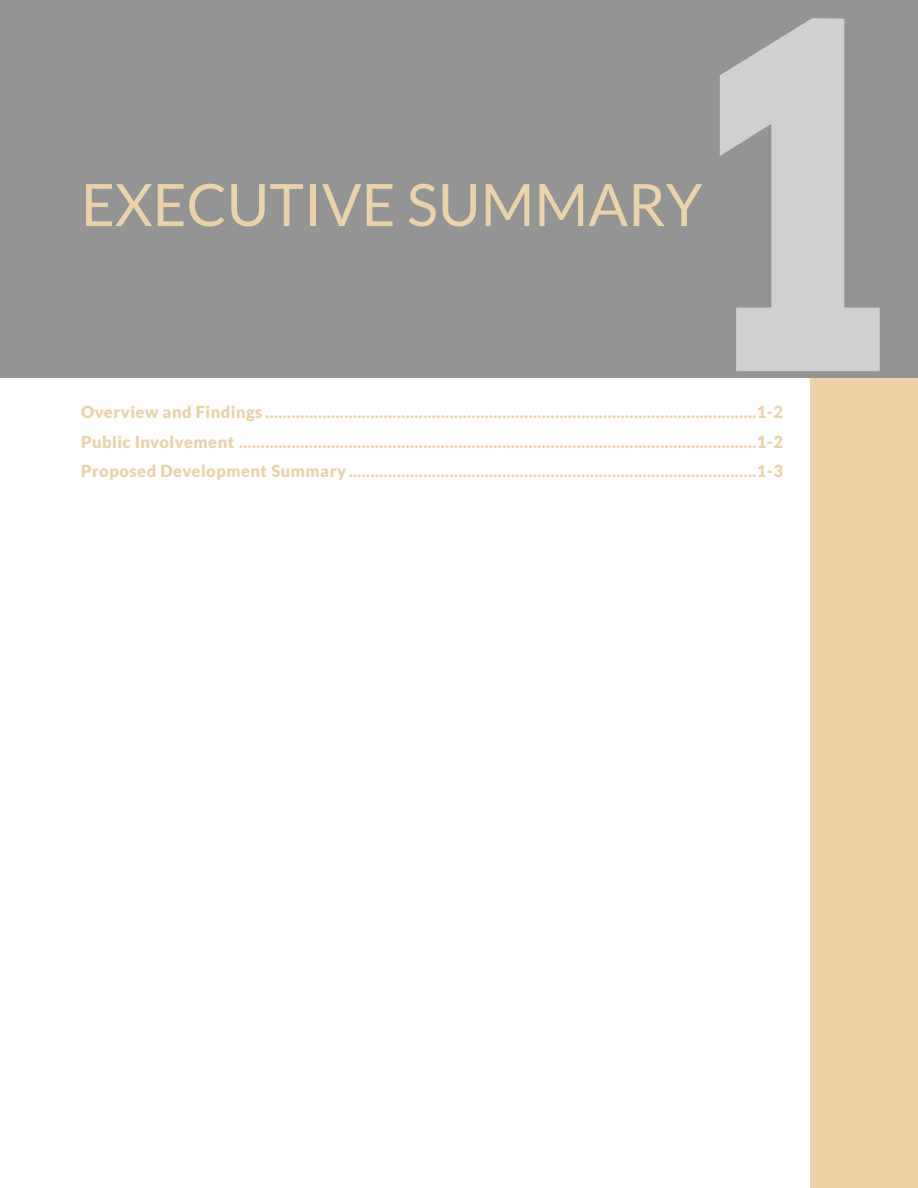
<style>
.page{position:relative;width:918px;height:1188px;background:#fff}
.page>*{position:absolute;margin:0;border:0;box-sizing:border-box;transform-origin:0 0}
.t1{font:700 475.65px "Arvo";color:#d0d0d0;scale:.95 1}
.t2{font:58.5px "Lato";color:#ebd3a7}
.t3{font:900 16.5px "Lato";letter-spacing:.03em;color:#ebd3a7}
</style>
<div class="page">
<div style="left:810px;top:378px;width:108px;height:810px;background:#ebd3a7"></div>
<div style="left:0;top:0;width:918px;height:378px;background:#939493"></div>
<h2 class="t2" style="left:81px;top:172px;width:623px">EXECUTIVE SUMMARY</h2>
<h1 class="t1" style="left:711px;top:-99px;width:191px">1</h1>
<p class="t3" style="left:81px;top:403px;width:704px">Overview and Findings ................................................................................................................1-2</p>
<p class="t3" style="left:81px;top:432px;width:704px">Public Involvement ......................................................................................................................1-2</p>
<p class="t3" style="left:81px;top:461px;width:704px">Proposed Development Summary .............................................................................................1-3</p>
</div>
